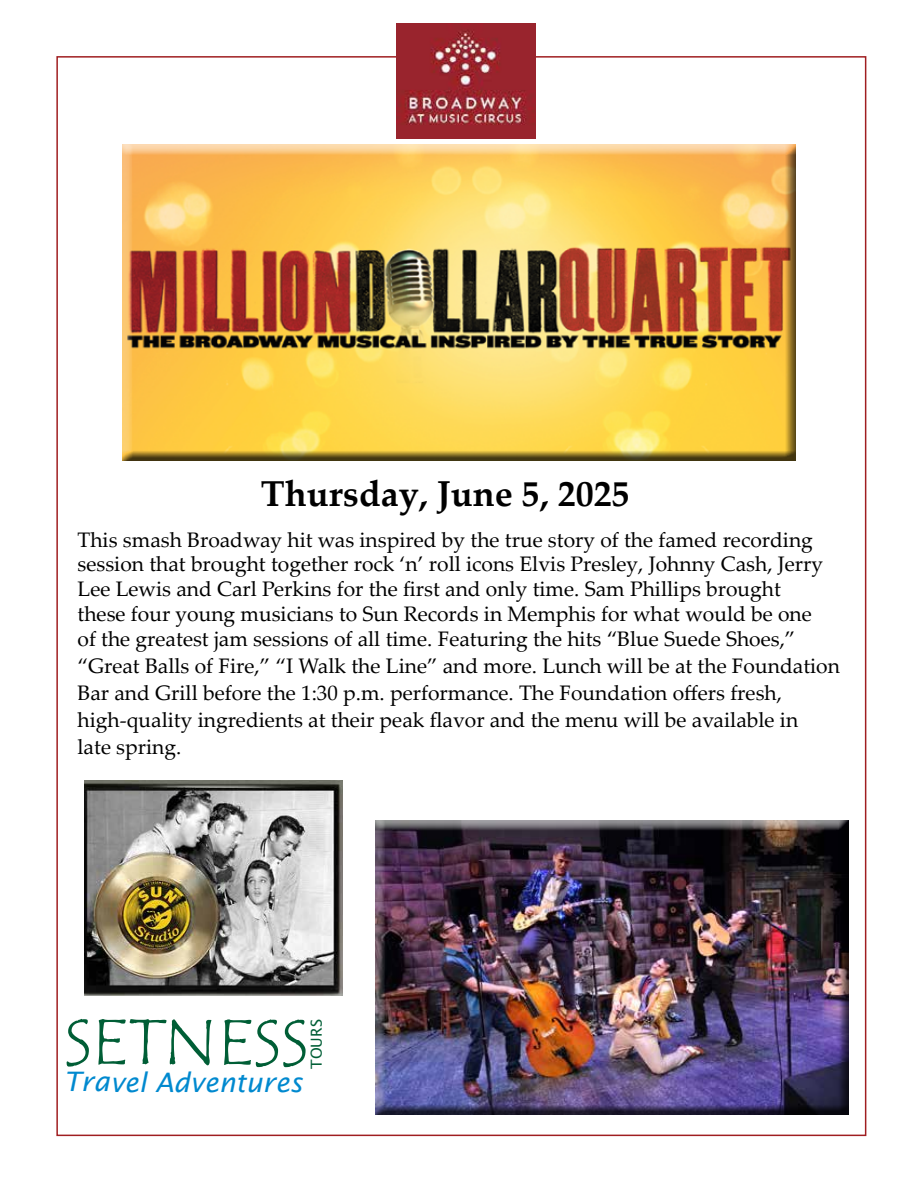
<style>
.page{position:relative;width:918px;height:1188px;background:#fff}
.page>*{position:absolute;margin:0;border:0;box-sizing:border-box;transform-origin:0 0}
.t1{font:66.3px "Tempus Sans ITC";letter-spacing:-.005em;color:#005e36}
.t2{font:700 36px "Palatino Linotype";color:#000}
.t3{font:italic 26.85px "Lucida Sans";color:#0089cf}
.t4{font:21px/24.8px "Palatino Linotype";color:#000}
.t5{font:15.15px "Lucida Sans";letter-spacing:-.005em;color:#005e36}
</style>
<div class="page">
<img style="left:397px;top:23px;width:139px;height:116px">
<div style="left:122px;top:145px;width:674px;height:316px;background:#000;opacity:.75"></div>
<div style="left:375px;top:820px;width:474px;height:296px;background:#000;opacity:.75"></div>
<img style="left:85px;top:780px;width:257px;height:215px">
<h2 class="t2" style="left:261px;top:468px;width:370px">Thursday, June 5, 2025</h2>
<p class="t4" style="left:78px;top:526px;width:747px">This smash Broadway hit was inspired by the true story of the famed recording session that brought together rock ‘n’ roll icons Elvis Presley, Johnny Cash, Jerry Lee Lewis and Carl Perkins for the first and only time. Sam Phillips brought these four young musicians to Sun Records in Memphis for what would be one of the greatest jam sessions of all time. Featuring the hits “Blue Suede Shoes,”</p>
<p class="t4" style="left:78px;top:651px;width:764px;line-height:27px">“Great Balls of Fire,” “I Walk the Line” and more. Lunch will be at the Foundation Bar and Grill before the 1:30 p.m. performance. The Foundation offers fresh, high-quality ingredients at their peak flavor and the menu will be available in<br>late spring.</p>
<h1 class="t1" style="left:64px;top:1000px;width:246px">SETNESS</h1>
<p class="t3" style="left:64px;top:1067px;width:240px">Travel Adventures</p>
<p class="t5" style="left:308px;top:1069px;width:51px;rotate:-90deg">TOURS</p>
</div>
